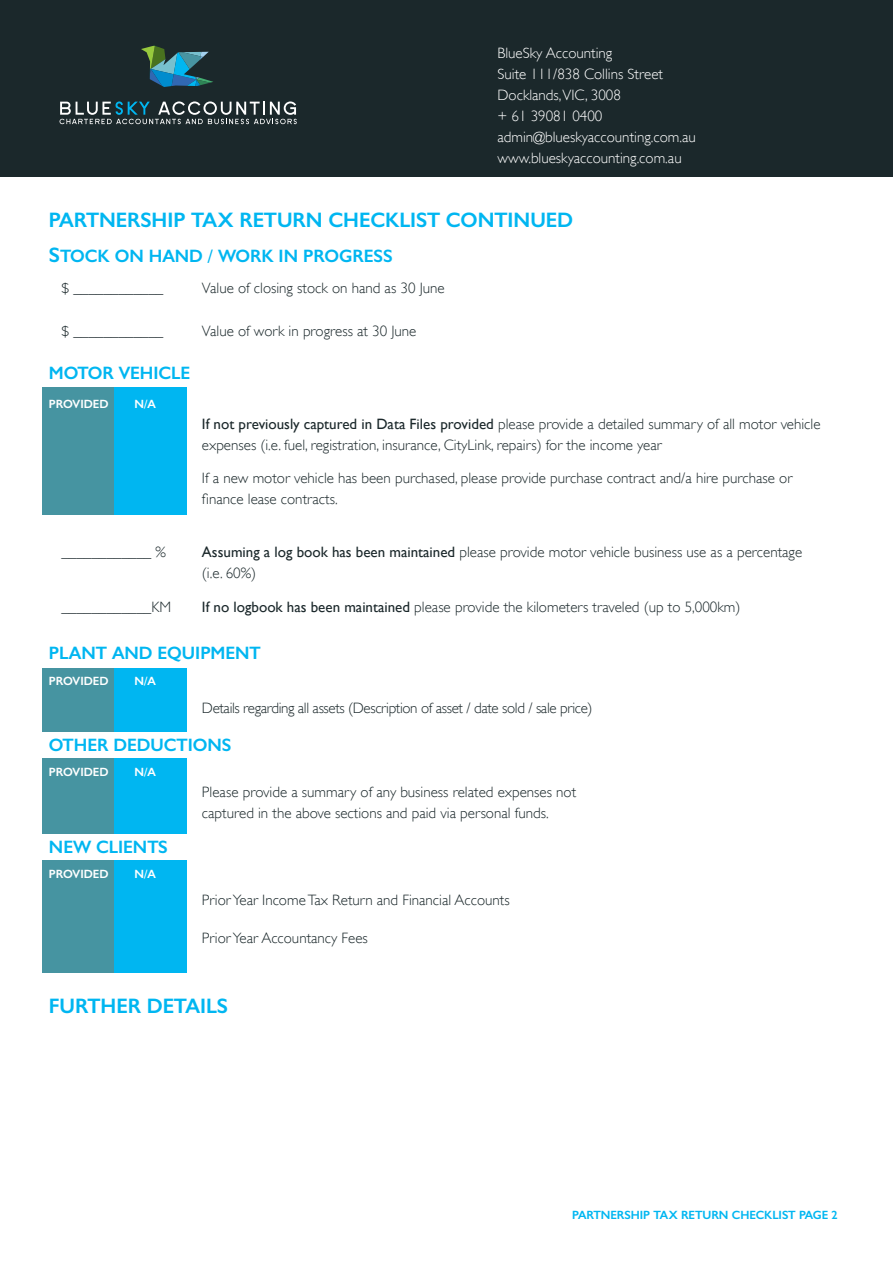
<style>
.page{position:relative;width:893px;height:1263px;background:#fff}
.page>*{position:absolute;margin:0;border:0;box-sizing:border-box;transform-origin:0 0}
.Subheads{font:600 21px "Gill Sans Hel";color:#00b6f1}
.Subheads-2{font:600 18px "Gill Sans Hel";color:#00b6f1}
.Subheads-3{font:300 15px/21px "Gill Sans";color:#1b282b}
.t1{font:300 15px/21px "Gill Sans";color:#fff}
.Subheads-4{font:300 15px "Gill Sans";letter-spacing:-.025em;color:#1b282b}
.Subheads-5{font:600 12px "Gill Sans Hel";color:#fff}
.Subheads-6{font:600 12px "Gill Sans Hel";color:#00b6f1}
.s1{font-size:21px}
.s2{font-weight:400}
</style>
<div class="page">
<div style="left:0;top:0;width:893px;height:176px;background:#1b282b"></div>
<svg style="left:60px;top:101px;width:237px;height:23px"></svg>
<svg style="left:141px;top:45px;width:72px;height:42px"></svg>
<div style="left:43px;top:376px;width:72px;height:597px;background:#4694a1"></div>
<div style="left:115px;top:376px;width:72px;height:597px;background:#00b6f1"></div>
<div style="left:14px;top:515px;width:208px;height:126px;background:#fff"></div>
<div style="left:14px;top:313px;width:208px;height:74px;background:#fff"></div>
<div style="left:31px;top:732px;width:170px;height:26px;background:#fff"></div>
<div style="left:14px;top:638px;width:292px;height:30px;background:#fff"></div>
<div style="left:16px;top:835px;width:291px;height:25px;background:#fff"></div>
<p class="t1" style="left:497px;top:42px;width:200px">BlueSky Accounting<br>Suite 111/838 Collins Street<br>Docklands,VIC, 3008<br>+ 61 39081 0400 admin@blueskyaccounting.com.au www.blueskyaccounting.com.au</p>
<p class="Subheads" style="left:49px;top:208px;width:526px">PARTNERSHIP TAX RETURN CHECKLIST CONTINUED</p>
<p class="Subheads-2" style="left:49px;top:245px;width:345px"><span class="s1">S</span>TOCK ON HAND / WORK IN PROGRESS</p>
<p class="Subheads-3" style="left:61px;top:277px;width:103px">$ ____________</p>
<p class="Subheads-3" style="left:202px;top:277px;width:244px">Value of closing stock on hand as 30 June</p>
<p class="Subheads-3" style="left:61px;top:320px;width:103px">$ ____________</p>
<p class="Subheads-3" style="left:202px;top:320px;width:216px">Value of work in progress at 30 June</p>
<p class="Subheads-2" style="left:49px;top:363px;width:143px">MOTOR VEHICLE</p>
<p class="Subheads-5" style="left:49px;top:397px;width:61px">PROVIDED</p>
<p class="Subheads-5" style="left:134px;top:397px;width:23px">N/A</p>
<p class="Subheads-3" style="left:202px;top:412px;width:620px"><span class="s2">If not previously captured in Data Files provided</span> please provide a detailed summary of all motor vehicle expenses (i.e. fuel, registration, insurance, CityLink, repairs) for the income year</p>
<p class="Subheads-3" style="left:202px;top:467px;width:592px">If a new motor vehicle has been purchased, please provide purchase contract and/a hire purchase or finance lease contracts.</p>
<p class="Subheads-3" style="left:61px;top:541px;width:106px">____________ %</p>
<p class="Subheads-3" style="left:202px;top:541px;width:602px"><span class="s2">Assuming a log book has been maintained</span> please provide motor vehicle business use as a percentage (i.e. 60%)</p>
<p class="Subheads-3" style="left:61px;top:596px;width:111px">____________KM</p>
<p class="Subheads-3" style="left:202px;top:596px;width:540px"><span class="s2">If no logbook has been maintained</span> please provide the kilometers traveled (up to 5,000km)</p>
<p class="Subheads-2" style="left:49px;top:643px;width:213px">PLANT AND EQUIPMENT</p>
<p class="Subheads-5" style="left:49px;top:674px;width:61px">PROVIDED</p>
<p class="Subheads-5" style="left:134px;top:674px;width:23px">N/A</p>
<p class="Subheads-4" style="left:202px;top:696px;width:392px">Details regarding all assets (Description of asset / date sold / sale price)</p>
<p class="Subheads-2" style="left:49px;top:735px;width:184px">OTHER DEDUCTIONS</p>
<p class="Subheads-5" style="left:49px;top:765px;width:61px">PROVIDED</p>
<p class="Subheads-5" style="left:134px;top:765px;width:23px">N/A</p>
<p class="Subheads-3" style="left:202px;top:781px;width:376px">Please provide a summary of any business related expenses not captured in the above sections and paid via personal funds.</p>
<p class="Subheads-2" style="left:49px;top:836px;width:120px">NEW CLIENTS</p>
<p class="Subheads-5" style="left:49px;top:867px;width:61px">PROVIDED</p>
<p class="Subheads-5" style="left:134px;top:867px;width:23px">N/A</p>
<p class="Subheads-3" style="left:202px;top:889px;width:309px">Prior Year Income Tax Return and Financial Accounts</p>
<p class="Subheads-3" style="left:202px;top:927px;width:167px">Prior Year Accountancy Fees</p>
<p class="Subheads" style="left:49px;top:994px;width:181px">FURTHER DETAILS</p>
<p class="Subheads-6" style="left:572px;top:1208px;width:267px">PARTNERSHIP TAX RETURN CHECKLIST PAGE 2</p>
</div>
